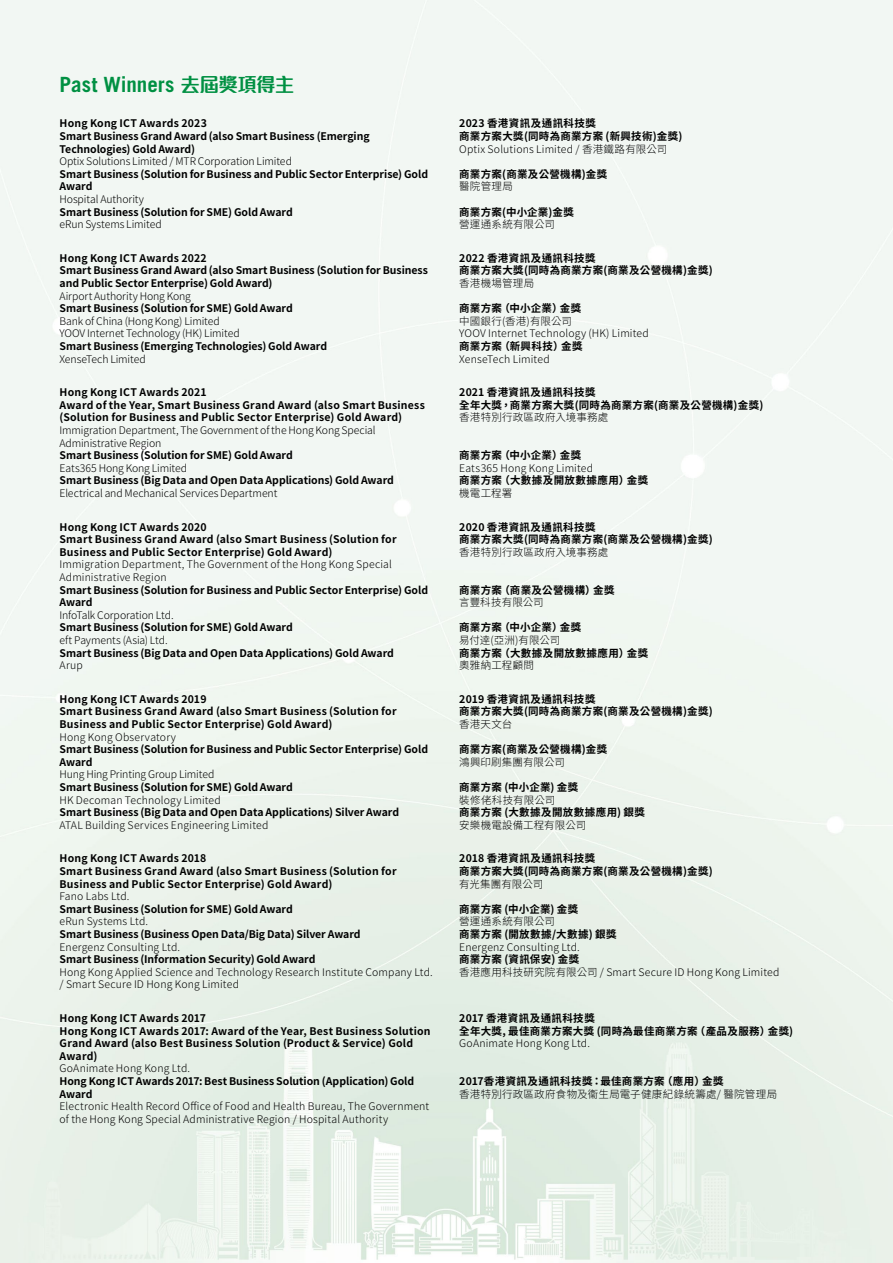
<style>
.page{position:relative;width:893px;height:1263px;background:#fff}
.page>*{position:absolute;margin:0;border:0;box-sizing:border-box;transform-origin:0 0}
.t1{font:700 21px "Trade Gothic";color:#009042}
.t2{font:700 10.5px/12.6px "Noto Sans CJ Ktc";letter-spacing:.015em;color:#000}
.t3{font:700 10.5px/12.6px "Noto Sans CJ Ktc";letter-spacing:-.005em;color:#000}
.t4{font:300 10.5px/12.6px "Noto Sans CJ Ktc";letter-spacing:.01em;color:#000}
.t5{font:300 10.5px/12.6px "Noto Sans CJ Ktc";letter-spacing:-.01em;color:#000}
.t6{font:300 10.5px/12.6px "Noto Sans CJ Ktc";letter-spacing:-.015em;color:#000}
.t7{font:700 10.5px "Noto Sans CJ Ktc";letter-spacing:.04em;color:#000}
.t8{font:300 10.5px "Noto Sans CJ Ktc";letter-spacing:.03em;color:#000}
.s1{font-family:"M Finance HK";font-size:19.5px}
</style>
<div class="page">
<img style="left:0;top:0;width:893px;height:1263px">
<h1 class="t1" style="left:60px;top:71px;width:236px">Past Winners <span class="s1">去屆獎項得主</span></h1>
<p class="t3" style="left:60px;top:118px;width:312px">Hong Kong ICT Awards 2023<br>Smart Business Grand Award (also Smart Business (Emerging<br>Technologies) Gold Award)</p>
<p class="t5" style="left:60px;top:155px;width:234px">Optix Solutions Limited / MTR Corporation Limited</p>
<p class="t3" style="left:60px;top:168px;width:370px">Smart Business (Solution for Business and Public Sector Enterprise) Gold<br>Award</p>
<p class="t5" style="left:60px;top:193px;width:86px">Hospital Authority</p>
<p class="t3" style="left:60px;top:206px;width:235px">Smart Business (Solution for SME) Gold Award</p>
<p class="t5" style="left:60px;top:218px;width:104px">eRun Systems Limited</p>
<p class="t3" style="left:60px;top:252px;width:370px">Hong Kong ICT Awards 2022<br>Smart Business Grand Award (also Smart Business (Solution for Business and Public Sector Enterprise) Gold Award)</p>
<p class="t5" style="left:60px;top:290px;width:133px">Airport Authority Hong Kong</p>
<p class="t3" style="left:60px;top:302px;width:235px">Smart Business (Solution for SME) Gold Award</p>
<p class="t6" style="left:60px;top:315px;width:182px">Bank of China (Hong Kong) Limited<br>YOOV Internet Technology (HK) Limited</p>
<p class="t3" style="left:60px;top:340px;width:269px">Smart Business (Emerging Technologies) Gold Award</p>
<p class="t5" style="left:60px;top:353px;width:88px">XenseTech Limited</p>
<p class="t2" style="left:60px;top:386px;width:367px">Hong Kong ICT Awards 2021<br>Award of the Year, Smart Business Grand Award (also Smart Business (Solution for Business and Public Sector Enterprise) Gold Award)</p>
<p class="t5" style="left:60px;top:424px;width:318px">Immigration Department, The Government of the Hong Kong Special<br>Administrative Region</p>
<p class="t3" style="left:60px;top:449px;width:235px">Smart Business (Solution for SME) Gold Award</p>
<p class="t5" style="left:60px;top:462px;width:129px">Eats365 Hong Kong Limited</p>
<p class="t3" style="left:60px;top:474px;width:336px">Smart Business (Big Data and Open Data Applications) Gold Award</p>
<p class="t4" style="left:60px;top:487px;width:219px">Electrical and Mechanical Services Department</p>
<p class="t2" style="left:60px;top:521px;width:339px">Hong Kong ICT Awards 2020<br>Smart Business Grand Award (also Smart Business (Solution for<br>Business and Public Sector Enterprise) Gold Award)</p>
<p class="t4" style="left:60px;top:558px;width:334px">Immigration Department, The Government of the Hong Kong Special<br>Administrative Region</p>
<p class="t3" style="left:60px;top:584px;width:370px">Smart Business (Solution for Business and Public Sector Enterprise) Gold<br>Award</p>
<p class="t5" style="left:60px;top:609px;width:116px">InfoTalk Corporation Ltd.</p>
<p class="t3" style="left:60px;top:621px;width:235px">Smart Business (Solution for SME) Gold Award</p>
<p class="t5" style="left:60px;top:634px;width:110px">eft Payments (Asia) Ltd.</p>
<p class="t3" style="left:60px;top:647px;width:336px">Smart Business (Big Data and Open Data Applications) Gold Award</p>
<p class="t4" style="left:60px;top:659px;width:25px">Arup</p>
<p class="t2" style="left:60px;top:693px;width:339px">Hong Kong ICT Awards 2019<br>Smart Business Grand Award (also Smart Business (Solution for<br>Business and Public Sector Enterprise) Gold Award)</p>
<p class="t4" style="left:60px;top:731px;width:118px">Hong Kong Observatory</p>
<p class="t3" style="left:60px;top:743px;width:370px">Smart Business (Solution for Business and Public Sector Enterprise) Gold<br>Award</p>
<p class="t6" style="left:60px;top:768px;width:156px">Hung Hing Printing Group Limited</p>
<p class="t3" style="left:60px;top:781px;width:235px">Smart Business (Solution for SME) Gold Award</p>
<p class="t4" style="left:60px;top:794px;width:163px">HK Decoman Technology Limited</p>
<p class="t3" style="left:60px;top:806px;width:341px">Smart Business (Big Data and Open Data Applications) Silver Award</p>
<p class="t4" style="left:60px;top:819px;width:210px">ATAL Building Services Engineering Limited</p>
<p class="t2" style="left:60px;top:852px;width:339px">Hong Kong ICT Awards 2018<br>Smart Business Grand Award (also Smart Business (Solution for<br>Business and Public Sector Enterprise) Gold Award)</p>
<p class="t4" style="left:60px;top:890px;width:72px">Fano Labs Ltd.</p>
<p class="t3" style="left:60px;top:903px;width:235px">Smart Business (Solution for SME) Gold Award</p>
<p class="t4" style="left:60px;top:915px;width:90px">eRun Systems Ltd.</p>
<p class="t3" style="left:60px;top:928px;width:303px">Smart Business (Business Open Data/Big Data) Silver Award</p>
<p class="t4" style="left:60px;top:941px;width:122px">Energenz Consulting Ltd.</p>
<p class="t3" style="left:60px;top:953px;width:257px">Smart Business (Information Security) Gold Award</p>
<p class="t4" style="left:60px;top:966px;width:375px">Hong Kong Applied Science and Technology Research Institute Company Ltd. / Smart Secure ID Hong Kong Limited</p>
<p class="t2" style="left:60px;top:1012px;width:373px">Hong Kong ICT Awards 2017<br>Hong Kong ICT Awards 2017: Award of the Year, Best Business Solution Grand Award (also Best Business Solution (Product &amp; Service) Gold Award)</p>
<p class="t4" style="left:60px;top:1062px;width:132px">GoAnimate Hong Kong Ltd.</p>
<p class="t3" style="left:60px;top:1075px;width:356px">Hong Kong ICT Awards 2017: Best Business Solution (Application) Gold<br>Award</p>
<p class="t4" style="left:60px;top:1100px;width:371px">Electronic Health Record Office of Food and Health Bureau, The Government of the Hong Kong Special Administrative Region / Hospital Authority</p>
<p class="t2" style="left:459px;top:118px;width:225px">2023 香港資訊及通訊科技獎<br>商業方案大獎(同時為商業方案 (新興技術)金獎)</p>
<p class="t4" style="left:459px;top:143px;width:210px">Optix Solutions Limited / 香港鐵路有限公司</p>
<p class="t2" style="left:459px;top:168px;width:150px">商業方案(商業及公營機構)金獎</p>
<p class="t4" style="left:459px;top:181px;width:55px">醫院管理局</p>
<p class="t2" style="left:459px;top:206px;width:116px">商業方案(中小企業)金獎</p>
<p class="t4" style="left:459px;top:218px;width:97px">營運通系統有限公司</p>
<p class="t2" style="left:459px;top:252px;width:255px">2022 香港資訊及通訊科技獎<br>商業方案大獎(同時為商業方案(商業及公營機構)金獎)</p>
<p class="t4" style="left:459px;top:277px;width:77px">香港機場管理局</p>
<p class="t2" style="left:459px;top:302px;width:124px">商業方案（中小企業）金獎</p>
<p class="t4" style="left:459px;top:315px;width:191px">中國銀行(香港)有限公司<br>YOOV Internet Technology (HK) Limited</p>
<p class="t2" style="left:459px;top:340px;width:125px">商業方案（新興科技）金獎</p>
<p class="t4" style="left:459px;top:353px;width:92px">XenseTech Limited</p>
<p class="t2" style="left:459px;top:386px;width:306px">2021 香港資訊及通訊科技獎<br>全年大獎，商業方案大獎(同時為商業方案(商業及公營機構)金獎)</p>
<p class="t4" style="left:459px;top:411px;width:150px">香港特別行政區政府入境事務處</p>
<p class="t2" style="left:459px;top:449px;width:124px">商業方案（中小企業）金獎</p>
<p class="t4" style="left:459px;top:462px;width:135px">Eats365 Hong Kong Limited</p>
<p class="t7" style="left:459px;top:475px;width:191px">商業方案（大數據及開放數據應用）金獎</p>
<p class="t4" style="left:459px;top:487px;width:55px">機電工程署</p>
<p class="t2" style="left:459px;top:521px;width:255px">2020 香港資訊及通訊科技獎<br>商業方案大獎(同時為商業方案(商業及公營機構)金獎)</p>
<p class="t4" style="left:459px;top:546px;width:150px">香港特別行政區政府入境事務處</p>
<p class="t2" style="left:459px;top:584px;width:157px">商業方案（商業及公營機構）金獎</p>
<p class="t4" style="left:459px;top:596px;width:86px">言豐科技有限公司</p>
<p class="t2" style="left:459px;top:621px;width:124px">商業方案（中小企業）金獎</p>
<p class="t4" style="left:459px;top:634px;width:103px">易付逹(亞洲)有限公司</p>
<p class="t7" style="left:459px;top:647px;width:191px">商業方案（大數據及開放數據應用）金獎</p>
<p class="t4" style="left:459px;top:659px;width:76px">奧雅納工程顧問</p>
<p class="t2" style="left:459px;top:693px;width:255px">2019 香港資訊及通訊科技獎<br>商業方案大獎(同時為商業方案(商業及公營機構)金獎)</p>
<p class="t4" style="left:459px;top:718px;width:55px">香港天文台</p>
<p class="t2" style="left:459px;top:743px;width:150px">商業方案(商業及公營機構)金獎</p>
<p class="t4" style="left:459px;top:756px;width:107px">鴻興印刷集團有限公司</p>
<p class="t2" style="left:459px;top:781px;width:121px">商業方案 (中小企業) 金獎</p>
<p class="t4" style="left:459px;top:794px;width:97px">裝修佬科技有限公司</p>
<p class="t7" style="left:459px;top:806px;width:187px">商業方案 (大數據及開放數據應用) 銀獎</p>
<p class="t4" style="left:459px;top:819px;width:128px">安樂機電設備工程有限公司</p>
<p class="t2" style="left:459px;top:852px;width:255px">2018 香港資訊及通訊科技獎<br>商業方案大獎(同時為商業方案(商業及公營機構)金獎)</p>
<p class="t4" style="left:459px;top:878px;width:86px">有光集團有限公司</p>
<p class="t2" style="left:459px;top:903px;width:121px">商業方案 (中小企業) 金獎</p>
<p class="t4" style="left:459px;top:915px;width:97px">營運通系統有限公司</p>
<p class="t7" style="left:459px;top:928px;width:159px">商業方案 (開放數據/大數據) 銀獎</p>
<p class="t4" style="left:459px;top:941px;width:122px">Energenz Consulting Ltd.</p>
<p class="t2" style="left:459px;top:953px;width:121px">商業方案 (資訊保安) 金獎</p>
<p class="t4" style="left:459px;top:966px;width:322px">香港應用科技研究院有限公司 / Smart Secure ID Hong Kong Limited</p>
<p class="t2" style="left:459px;top:1012px;width:336px">2017 香港資訊及通訊科技獎<br>全年大獎, 最佳商業方案大獎 (同時為最佳商業方案（產品及服務）金獎)</p>
<p class="t4" style="left:459px;top:1037px;width:132px">GoAnimate Hong Kong Ltd.</p>
<p class="t2" style="left:459px;top:1075px;width:266px">2017香港資訊及通訊科技獎：最佳商業方案（應用）金獎</p>
<p class="t8" style="left:459px;top:1088px;width:319px">香港特別行政區政府食物及衞生局電子健康紀錄統籌處/ 醫院管理局</p>
</div>
